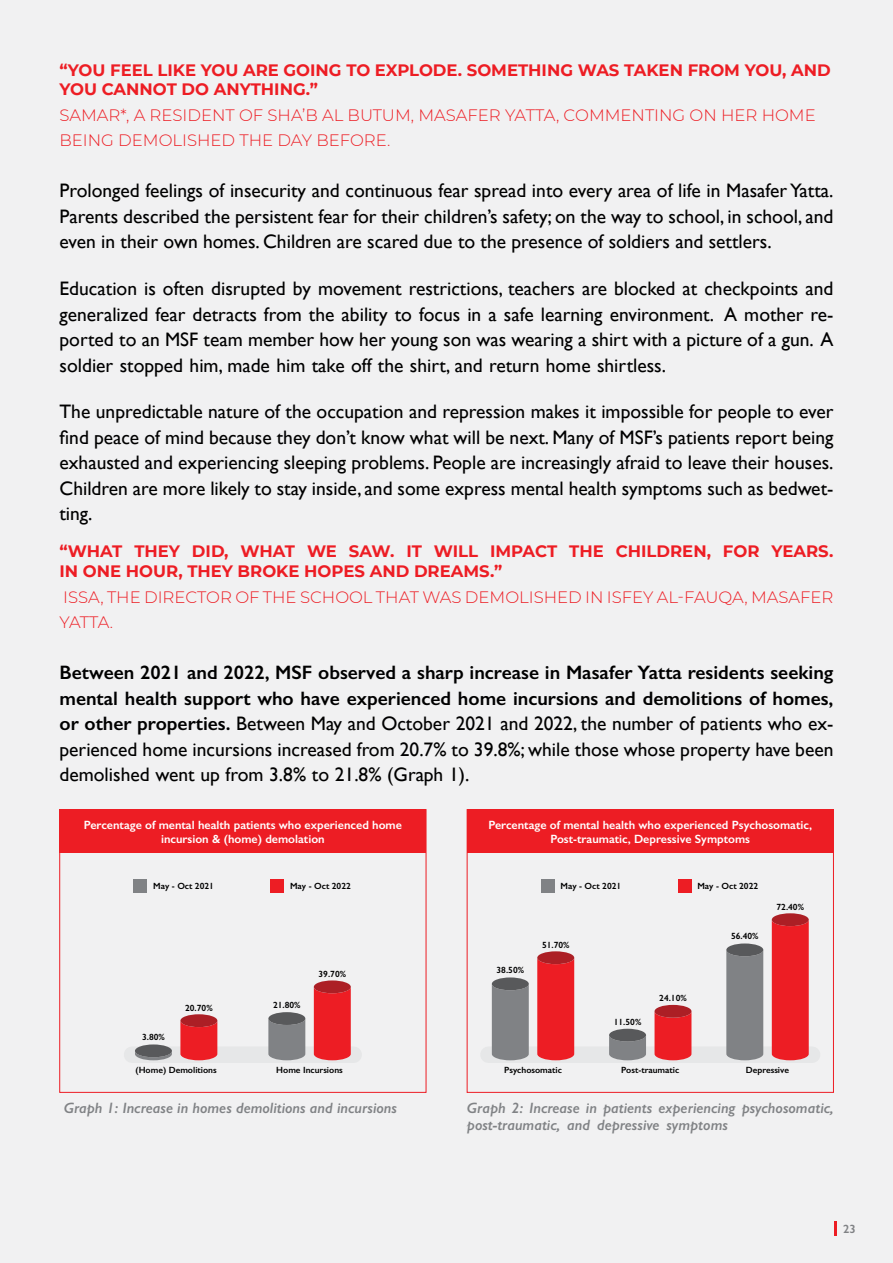
<style>
.page{position:relative;width:893px;height:1263px;background:#f1f1f2}
.page>*{position:absolute;margin:0;border:0;box-sizing:border-box;transform-origin:0 0}
.t1{font:19.5px/25.5px "Gill Sans";color:#000;text-align:justify}
.t2{font:700 16.5px/19.8px "Montserrat";color:#ed1d24}
.t3{font:300 16.5px/25.5px "Montserrat";color:#ed1d24}
.t4{font:italic 600 15px/16.5px "Gill Sans";color:#808285}
.t5{font:600 12px/14.4px "Gill Sans";color:#fff;text-align:center}
.t6{font:600 12px "Gill Sans";color:#808285}
.t7{font:600 9px "Gill Sans";color:#000}
.s1{font-weight:600}
</style>
<div class="page">
<hr style="left:834px;top:1221px;width:3px;height:15px;background:#ed1d24">
<div style="left:488px;top:1046px;width:324px;height:17px;background:#e6e7e8"></div>
<div style="left:132px;top:1046px;width:222px;height:17px;background:#e6e7e8"></div>
<div style="left:772px;top:921px;width:37px;height:139px;background:#ed1d24"></div>
<div style="left:772px;top:913px;width:37px;height:13px;background:#ac1f25;border-radius:50%"></div>
<div style="left:726px;top:951px;width:37px;height:109px;background:#808285"></div>
<div style="left:726px;top:943px;width:37px;height:13px;background:#58595b;border-radius:50%"></div>
<div style="left:654px;top:1013px;width:37px;height:47px;background:#ed1d24"></div>
<div style="left:654px;top:1005px;width:37px;height:13px;background:#ac1f25;border-radius:50%"></div>
<svg style="left:609px;top:1036px;width:37px;height:24px"></svg>
<div style="left:609px;top:1029px;width:37px;height:12px;background:#58595b;border-radius:50%"></div>
<div style="left:537px;top:959px;width:37px;height:101px;background:#ed1d24"></div>
<div style="left:537px;top:951px;width:37px;height:13px;background:#ac1f25;border-radius:50%"></div>
<div style="left:492px;top:985px;width:37px;height:75px;background:#808285"></div>
<div style="left:492px;top:977px;width:37px;height:13px;background:#58595b;border-radius:50%"></div>
<div style="left:314px;top:988px;width:37px;height:72px;background:#ed1d24"></div>
<div style="left:314px;top:980px;width:37px;height:13px;background:#ac1f25;border-radius:50%"></div>
<svg style="left:268px;top:1020px;width:37px;height:40px"></svg>
<div style="left:268px;top:1012px;width:37px;height:13px;background:#58595b;border-radius:50%"></div>
<svg style="left:180px;top:1022px;width:37px;height:38px"></svg>
<div style="left:180px;top:1014px;width:37px;height:13px;background:#ac1f25;border-radius:50%"></div>
<svg style="left:135px;top:1052px;width:37px;height:8px"></svg>
<div style="left:135px;top:1044px;width:37px;height:13px;background:#58595b;border-radius:50%"></div>
<div style="left:467px;top:809px;width:366px;height:43px;background:#ed1d24"></div>
<div style="left:60px;top:809px;width:366px;height:43px;background:#ed1d24"></div>
<div style="left:271px;top:879px;width:13px;height:14px;background:#ed1d24"></div>
<div style="left:134px;top:879px;width:13px;height:14px;background:#808285"></div>
<div style="left:678px;top:879px;width:14px;height:14px;background:#ed1d24"></div>
<div style="left:541px;top:879px;width:14px;height:14px;background:#808285"></div>
<p class="t2" style="left:60px;top:59px;width:773px">“YOU FEEL LIKE YOU ARE GOING TO EXPLODE. SOMETHING WAS TAKEN FROM YOU, AND<br>YOU CANNOT DO ANYTHING.”</p>
<p class="t3" style="left:60px;top:102px;width:758px">SAMAR*, A RESIDENT OF SHA’B AL BUTUM, MASAFER YATTA, COMMENTING ON HER HOME<br>BEING DEMOLISHED THE DAY BEFORE.</p>
<p class="t1" style="left:60px;top:178px;width:775px">Prolonged feelings of insecurity and continuous fear spread into every area of life in Masafer Yatta.<br>Parents described the persistent fear for their children’s safety; on the way to school, in school, and even in their own homes. Children are scared due to the presence of soldiers and settlers.</p>
<p class="t1" style="left:60px;top:276px;width:775px">Education is often disrupted by movement restrictions, teachers are blocked at checkpoints and generalized fear detracts from the ability to focus in a safe learning environment. A mother re&shy;ported to an MSF team member how her young son was wearing a shirt with a picture of a gun. A soldier stopped him, made him take off the shirt, and return home shirtless.</p>
<p class="t1" style="left:60px;top:399px;width:775px">The unpredictable nature of the occupation and repression makes it impossible for people to ever find peace of mind because they don’t know what will be next. Many of MSF’s patients report being exhausted and experiencing sleeping problems. People are increasingly afraid to leave their houses.<br>Children are more likely to stay inside, and some express mental health symptoms such as bedwet&shy;ting.</p>
<p class="t2" style="left:60px;top:541px;width:775px">“WHAT THEY DID, WHAT WE SAW. IT WILL IMPACT THE CHILDREN, FOR YEARS.<br>IN ONE HOUR, THEY BROKE HOPES AND DREAMS.”</p>
<p class="t3" style="left:60px;top:583px;width:775px">ISSA, THE DIRECTOR OF THE SCHOOL THAT WAS DEMOLISHED IN ISFEY AL-FAUQA, MASAFER<br>YATTA.</p>
<p class="t1" style="left:60px;top:659px;width:775px"><span class="s1">Between 2021 and 2022, MSF observed a sharp increase in Masafer Yatta residents seeking mental health support who have experienced home incursions and demolitions of homes, or other properties.</span> Between May and October 2021 and 2022, the number of patients who ex&shy;perienced home incursions increased from 20.7% to 39.8%; while those whose property have been demolished went up from 3.8% to 21.8% (Graph 1).</p>
<p class="t5" style="left:84px;top:817px;width:320px">Percentage of mental health patients who experienced home incursion &amp; (home) demolation</p>
<p class="t7" style="left:153px;top:881px;width:62px">May - Oct 2021</p>
<p class="t7" style="left:290px;top:881px;width:62px">May - Oct 2022</p>
<p class="t7" style="left:560px;top:881px;width:62px">May - Oct 2021</p>
<p class="t7" style="left:697px;top:881px;width:62px">May - Oct 2022</p>
<p class="t5" style="left:488px;top:817px;width:325px">Percentage of mental health who experienced Psychosomatic,<br>Post-traumatic, Depressive Symptoms</p>
<p class="t7" style="left:142px;top:1032px;width:24px">3.80%</p>
<p class="t7" style="left:185px;top:1002px;width:29px">20.70%</p>
<p class="t7" style="left:135px;top:1064px;width:83px">(Home) Demolitions</p>
<p class="t7" style="left:273px;top:999px;width:29px">21.80%</p>
<p class="t7" style="left:319px;top:968px;width:29px">39.70%</p>
<p class="t7" style="left:276px;top:1064px;width:68px">Home Incursions</p>
<p class="t4" style="left:64px;top:1100px;width:335px">Graph 1: Increase in homes demolitions and incursions</p>
<p class="t7" style="left:497px;top:965px;width:29px">38.50%</p>
<p class="t7" style="left:542px;top:939px;width:29px">51.70%</p>
<p class="t7" style="left:504px;top:1064px;width:59px">Psychosomatic</p>
<p class="t7" style="left:614px;top:1016px;width:29px">11.50%</p>
<p class="t7" style="left:659px;top:993px;width:29px">24.10%</p>
<p class="t7" style="left:621px;top:1064px;width:60px">Post-traumatic</p>
<p class="t7" style="left:731px;top:931px;width:29px">56.40%</p>
<p class="t7" style="left:776px;top:901px;width:29px">72.40%</p>
<p class="t7" style="left:746px;top:1064px;width:45px">Depressive</p>
<p class="t4" style="left:467px;top:1100px;width:368px">Graph 2: Increase in patients experiencing psychosomatic, post-traumatic, and depressive symptoms</p>
<p class="t6" style="left:843px;top:1221px;width:14px">23</p>
</div>
